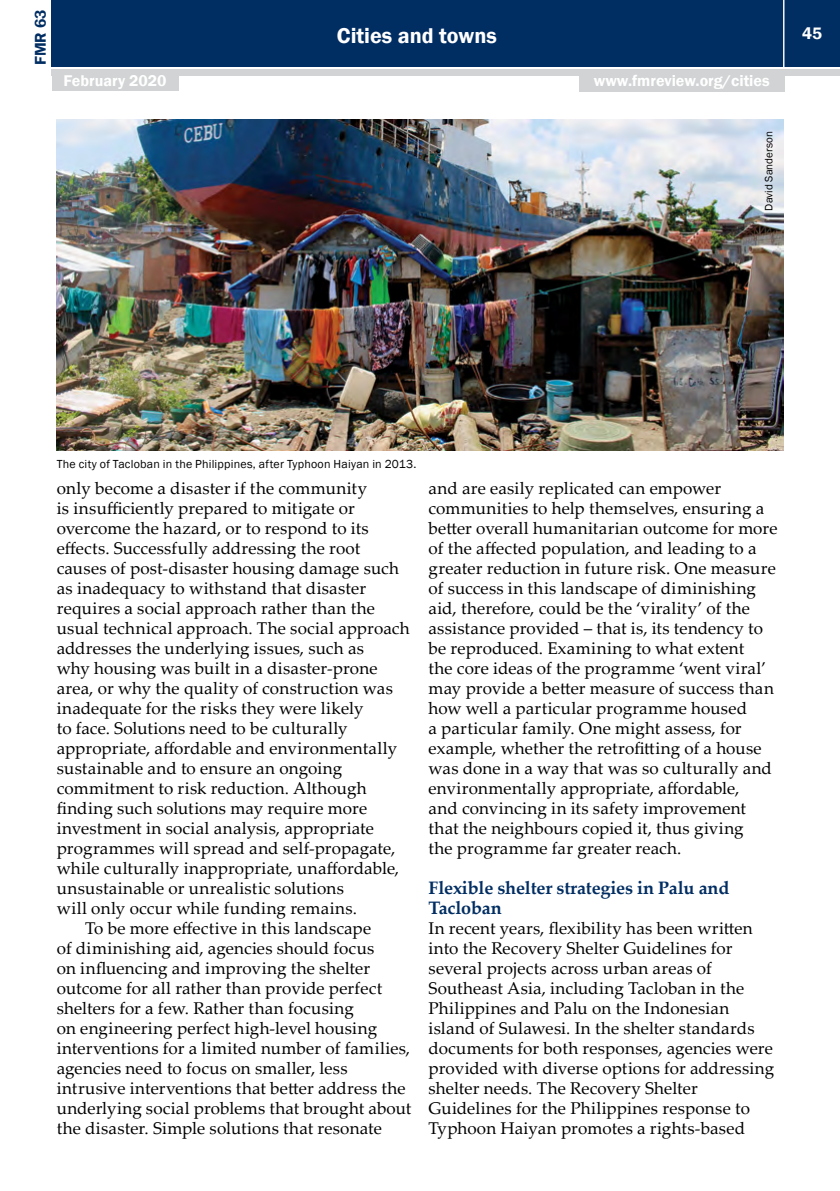
<style>
.page{position:relative;width:840px;height:1191px;background:#fff}
.page>*{position:absolute;margin:0;border:0;box-sizing:border-box;transform-origin:0 0}
.t1{font:600 22px "Franklin Gothic";color:#fff}
.t2{font:700 18px/20px "Palatino Linotype";letter-spacing:-.01em;color:#002d62}
.t3{font:17px/20px "Palatino Linotype";letter-spacing:.01em;color:#000}
.t4{font:600 17px "Franklin Gothic";color:#fff}
.t5{font:600 16px "Franklin Gothic";color:#fff}
.t6{font:600 16px "Franklin Gothic";color:#002d62}
.t7{font:12px "Franklin Gothic";letter-spacing:.015em;color:#000}
.t8{font:11px "Franklin Gothic";color:#000}
</style>
<div class="page">
<div style="left:52px;top:0;width:787px;height:66px;background:#002d62"></div>
<div style="left:52px;top:69px;width:787px;height:6px;background:#d1d3d4"></div>
<hr style="left:782px;top:0;width:2px;height:68px;background:#fff">
<div style="left:52px;top:73px;width:126px;height:18px;background:#d1d3d4"></div>
<div style="left:578px;top:74px;width:206px;height:18px;background:#d1d3d4"></div>
<img style="left:57px;top:119px;width:725px;height:331px">
<p class="t6" style="left:31px;top:65px;width:57px;rotate:-90deg">FMR 63</p>
<p class="t1" style="left:336px;top:22px;width:161px">Cities and towns</p>
<p class="t5" style="left:63px;top:71px;width:105px">February 2020</p>
<p class="t5" style="left:593px;top:71px;width:177px">www.fmreview.org/cities</p>
<p class="t8" style="left:761px;top:210px;width:80px;rotate:-90deg">David Sanderson</p>
<p class="t4" style="left:801px;top:23px;width:21px">45</p>
<p class="t7" style="left:57px;top:456px;width:361px">The city of Tacloban in the Philippines, after Typhoon Haiyan in 2013.</p>
<p class="t3" style="left:57px;top:477px;width:312px">only become a disaster if the community</p>
<p class="t3" style="left:57px;top:497px;width:299px">is insufficiently prepared to mitigate or</p>
<p class="t3" style="left:57px;top:517px;width:313px">overcome the hazard, or to respond to its</p>
<p class="t3" style="left:57px;top:537px;width:305px">effects. Successfully addressing the root</p>
<p class="t3" style="left:57px;top:557px;width:344px">causes of post-disaster housing damage such</p>
<p class="t3" style="left:57px;top:577px;width:310px">as inadequacy to withstand that disaster</p>
<p class="t3" style="left:57px;top:597px;width:319px">requires a social approach rather than the</p>
<p class="t3" style="left:57px;top:617px;width:354px">usual technical approach. The social approach</p>
<p class="t3" style="left:57px;top:637px;width:309px">addresses the underlying issues, such as</p>
<p class="t3" style="left:57px;top:657px;width:322px">why housing was built in a disaster-prone</p>
<p class="t3" style="left:57px;top:677px;width:337px">area, or why the quality of construction was</p>
<p class="t3" style="left:57px;top:697px;width:308px">inadequate for the risks they were likely</p>
<p class="t3" style="left:57px;top:717px;width:292px">to face. Solutions need to be culturally</p>
<p class="t3" style="left:57px;top:737px;width:342px">appropriate, affordable and environmentally</p>
<p class="t3" style="left:57px;top:757px;width:287px">sustainable and to ensure an ongoing</p>
<p class="t3" style="left:57px;top:777px;width:311px">commitment to risk reduction. Although</p>
<p class="t3" style="left:57px;top:797px;width:312px">finding such solutions may require more</p>
<p class="t3" style="left:57px;top:817px;width:318px">investment in social analysis, appropriate</p>
<p class="t3" style="left:57px;top:837px;width:340px">programmes will spread and self-propagate,</p>
<p class="t3" style="left:57px;top:857px;width:344px">while culturally inappropriate, unaffordable,</p>
<p class="t3" style="left:57px;top:877px;width:288px">unsustainable or unrealistic solutions</p>
<p class="t3" style="left:57px;top:897px;width:301px">will only occur while funding remains.</p>
<p class="t3" style="left:85px;top:917px;width:287px">To be more effective in this landscape</p>
<p class="t3" style="left:57px;top:937px;width:319px">of diminishing aid, agencies should focus</p>
<p class="t3" style="left:57px;top:957px;width:315px">on influencing and improving the shelter</p>
<p class="t3" style="left:57px;top:977px;width:327px">outcome for all rather than provide perfect</p>
<p class="t3" style="left:57px;top:997px;width:298px">shelters for a few. Rather than focusing</p>
<p class="t3" style="left:57px;top:1017px;width:322px">on engineering perfect high-level housing</p>
<p class="t3" style="left:57px;top:1037px;width:354px">interventions for a limited number of families,</p>
<p class="t3" style="left:57px;top:1057px;width:292px">agencies need to focus on smaller, less</p>
<p class="t3" style="left:57px;top:1077px;width:350px">intrusive interventions that better address the</p>
<p class="t3" style="left:57px;top:1097px;width:356px">underlying social problems that brought about</p>
<p class="t3" style="left:57px;top:1117px;width:326px">the disaster. Simple solutions that resonate</p>
<p class="t3" style="left:428px;top:477px;width:350px">and are easily replicated can empower communities to help themselves, ensuring a better overall humanitarian outcome for more of the affected population, and leading to a greater reduction in future risk. One measure of success in this landscape of diminishing aid, therefore, could be the ‘virality’ of the assistance provided – that is, its tendency to be reproduced. Examining to what extent<br>the core ideas of the programme ‘went viral’ may provide a better measure of success than how well a particular programme housed<br>a particular family. One might assess, for example, whether the retrofitting of a house was done in a way that was so culturally and environmentally appropriate, affordable,<br>and convincing in its safety improvement that the neighbours copied it, thus giving<br>the programme far greater reach.</p>
<p class="t2" style="left:428px;top:877px;width:302px">Flexible shelter strategies in Palu and<br>Tacloban</p>
<p class="t3" style="left:428px;top:917px;width:347px">In recent years, flexibility has been written into the Recovery Shelter Guidelines for several projects across urban areas of Southeast Asia, including Tacloban in the Philippines and Palu on the Indonesian island of Sulawesi. In the shelter standards documents for both responses, agencies were provided with diverse options for addressing shelter needs. The Recovery Shelter Guidelines for the Philippines response to Typhoon Haiyan promotes a rights-based</p>
</div>
